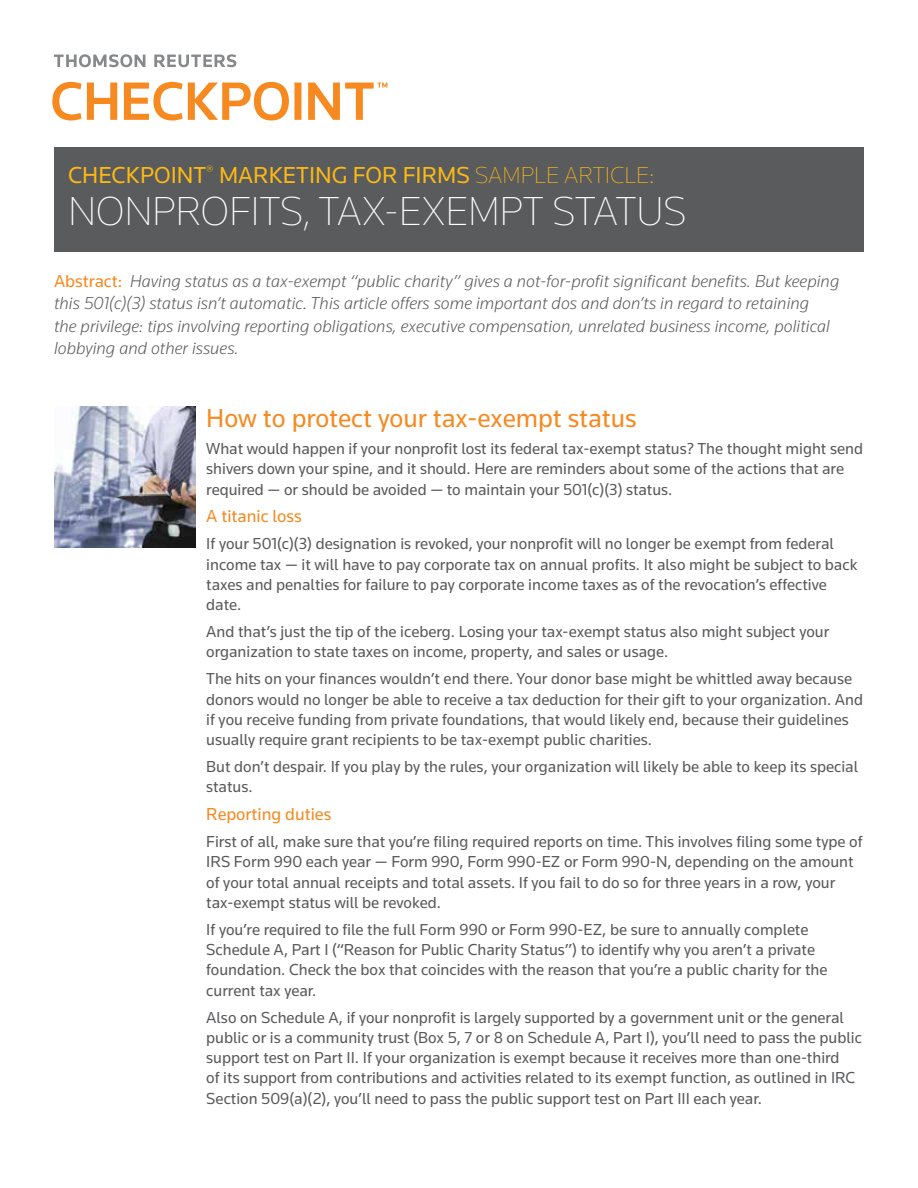
<style>
.page{position:relative;width:918px;height:1188px;background:#fff}
.page>*{position:absolute;margin:0;border:0;box-sizing:border-box;transform-origin:0 0}
.t1{font:200 42px "Knowledge";letter-spacing:-.01em;color:#fff}
.t2{font:27px "Knowledge";color:#f6891f}
.t3{font:24px "Knowledge";color:#fdb913}
.t4{font:italic 300 18px/22.5px "Knowledge";color:#58595b}
.t5{font:18px "Knowledge";color:#f6891f}
.t6{font:16.5px/20.2px "Knowledge";color:#58595b}
.s1{font-weight:200}
.s2{font-weight:400;font-style:normal;color:#f6891f}
</style>
<div class="page">
<div style="left:54px;top:147px;width:810px;height:105px;background:#595b5d"></div>
<svg style="left:54px;top:54px;width:182px;height:13px"></svg>
<svg style="left:52px;top:82px;width:335px;height:39px"></svg>
<img style="left:54px;top:406px;width:141px;height:142px">
<h3 class="t3" style="left:68px;top:160px;width:588px">CHECKPOINT<sup>®</sup> MARKETING FOR FIRMS <span class="s1">SAMPLE ARTICLE:</span></h3>
<h1 class="t1" style="left:68px;top:185px;width:620px">NONPROFITS, TAX-EXEMPT STATUS</h1>
<p class="t4" style="left:54px;top:269px;width:787px"><span class="s2">Abstract:</span> Having status as a tax-exempt “public charity” gives a not-for-profit significant benefits. But keeping this 501(c)(3) status isn’t automatic. This article offers some important dos and don’ts in regard to retaining<br>the privilege: tips involving reporting obligations, executive compensation, unrelated business income, political lobbying and other issues.</p>
<h2 class="t2" style="left:206px;top:402px;width:432px">How to protect your tax-exempt status</h2>
<p class="t6" style="left:206px;top:438px;width:658px">What would happen if your nonprofit lost its federal tax-exempt status? The thought might send shivers down your spine, and it should. Here are reminders about some of the actions that are required — or should be avoided — to maintain your 501(c)(3) status.</p>
<p class="t5" style="left:206px;top:505px;width:97px">A titanic loss</p>
<p class="t6" style="left:206px;top:534px;width:653px">If your 501(c)(3) designation is revoked, your nonprofit will no longer be exempt from federal income tax — it will have to pay corporate tax on annual profits. It also might be subject to back taxes and penalties for failure to pay corporate income taxes as of the revocation’s effective date.</p>
<p class="t6" style="left:206px;top:621px;width:624px">And that’s just the tip of the iceberg. Losing your tax-exempt status also might subject your organization to state taxes on income, property, and sales or usage.</p>
<p class="t6" style="left:206px;top:669px;width:658px">The hits on your finances wouldn’t end there. Your donor base might be whittled away because donors would no longer be able to receive a tax deduction for their gift to your organization. And if you receive funding from private foundations, that would likely end, because their guidelines usually require grant recipients to be tax-exempt public charities.</p>
<p class="t6" style="left:206px;top:756px;width:653px">But don’t despair. If you play by the rules, your organization will likely be able to keep its special status.</p>
<p class="t5" style="left:206px;top:803px;width:127px">Reporting duties</p>
<p class="t6" style="left:206px;top:831px;width:658px">First of all, make sure that you’re filing required reports on time. This involves filing some type of IRS Form 990 each year — Form 990, Form 990-EZ or Form 990-N, depending on the amount of your total annual receipts and total assets. If you fail to do so for three years in a row, your tax-exempt status will be revoked.</p>
<p class="t6" style="left:206px;top:919px;width:623px">If you’re required to file the full Form 990 or Form 990-EZ, be sure to annually complete Schedule A, Part I (“Reason for Public Charity Status”) to identify why you aren’t a private foundation. Check the box that coincides with the reason that you’re a public charity for the current tax year.</p>
<p class="t6" style="left:206px;top:1007px;width:657px">Also on Schedule A, if your nonprofit is largely supported by a government unit or the general public or is a community trust (Box 5, 7 or 8 on Schedule A, Part I), you’ll need to pass the public support test on Part II. If your organization is exempt because it receives more than one-third<br>of its support from contributions and activities related to its exempt function, as outlined in IRC Section 509(a)(2), you’ll need to pass the public support test on Part III each year.</p>
</div>
